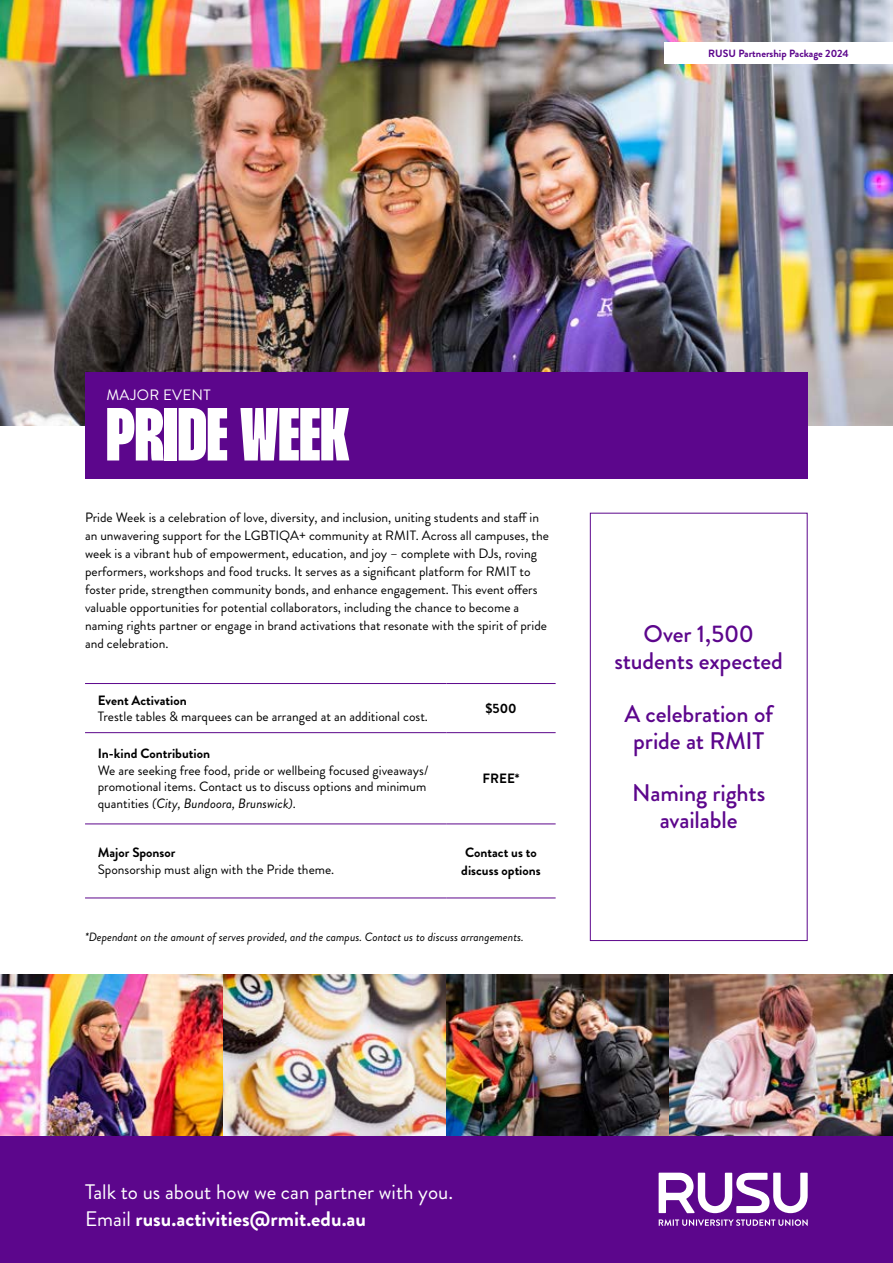
<style>
.page{position:relative;width:893px;height:1263px;background:#fff}
.page>*{position:absolute;margin:0;border:0;box-sizing:border-box;transform-origin:0 0}
.t1{font:75px "Thunder Extra Bold LC";color:#fff}
.t2{font:500 24px/27px "Brandon Grotesque";letter-spacing:-.005em;color:#5c068c;text-align:center}
.t3{font:21px/26.7px "Brandon Grotesque";color:#fff}
.t4{font:15px "Brandon Grotesque";letter-spacing:.02em;color:#fff}
.t5{font:13.5px/18px "Brandon Grotesque";color:#000}
.t6{font:700 13.5px/18px "Brandon Grotesque";color:#000}
.t7{font:italic 12px "Brandon Grotesque";color:#000}
.t8{font:700 10.5px "Brandon Grotesque";color:#5c068c}
.s1{font-style:italic}
.s2{font-weight:700}
</style>
<div class="page">
<img style="left:0;top:0;width:893px;height:425px">
<div style="left:85px;top:372px;width:723px;height:106px;background:#5c068c"></div>
<div style="left:0;top:1135px;width:893px;height:128px;background:#5c068c"></div>
<svg style="left:659px;top:1219px;width:149px;height:7px"></svg>
<svg style="left:659px;top:1173px;width:149px;height:40px"></svg>
<div style="left:664px;top:43px;width:229px;height:21px;background:#fff"></div>
<div style="left:590px;top:513px;width:217px;height:428px;border:1px solid #5c068c"></div>
<img style="left:0;top:975px;width:893px;height:160px">
<svg style="left:85px;top:733px;width:471px;height:92px"></svg>
<hr style="left:85px;top:683px;width:361px;height:1px;background:#5c068c">
<hr style="left:446px;top:683px;width:110px;height:1px;background:#5c068c">
<hr style="left:85px;top:732px;width:361px;height:1px;background:#5c068c">
<hr style="left:446px;top:732px;width:110px;height:1px;background:#5c068c">
<hr style="left:85px;top:823px;width:361px;height:1px;background:#5c068c">
<hr style="left:446px;top:823px;width:110px;height:1px;background:#5c068c">
<hr style="left:85px;top:897px;width:361px;height:1px;background:#5c068c">
<hr style="left:446px;top:897px;width:110px;height:1px;background:#5c068c">
<p class="t8" style="left:708px;top:46px;width:142px">RUSU Partnership Package 2024</p>
<p class="t4" style="left:106px;top:385px;width:106px">MAJOR EVENT</p>
<h1 class="t1" style="left:106px;top:393px;width:245px">PRIDE WEEK</h1>
<p class="t5" style="left:85px;top:508px;width:465px">Pride Week is a celebration of love, diversity, and inclusion, uniting students and staff in an unwavering support for the LGBTIQA+ community at RMIT. Across all campuses, the week is a vibrant hub of empowerment, education, and joy – complete with DJs, roving performers, workshops and food trucks. It serves as a significant platform for RMIT to foster pride, strengthen community bonds, and enhance engagement. This event offers valuable opportunities for potential collaborators, including the chance to become a naming rights partner or engage in brand activations that resonate with the spirit of pride and celebration.</p>
<p class="t6" style="left:98px;top:691px;width:91px">Event Activation</p>
<p class="t5" style="left:98px;top:708px;width:332px">Trestle tables &amp; marquees can be arranged at an additional cost.</p>
<p class="t6" style="left:485px;top:699px;width:33px">$500</p>
<p class="t6" style="left:98px;top:745px;width:114px">In-kind Contribution</p>
<p class="t5" style="left:98px;top:762px;width:332px;line-height:16.5px">We are seeking free food, pride or wellbeing focused giveaways/ promotional items. Contact us to discuss options and minimum quantities <span class="s1">(City, Bundoora, Brunswick)</span>.</p>
<p class="t6" style="left:482px;top:769px;width:39px">FREE*</p>
<p class="t6" style="left:98px;top:844px;width:79px">Major Sponsor</p>
<p class="t5" style="left:98px;top:860px;width:238px">Sponsorship must align with the Pride theme.</p>
<p class="t6" style="left:461px;top:843px;width:81px">Contact us to discuss options</p>
<p class="t7" style="left:85px;top:928px;width:440px">*Dependant on the amount of serves provided, and the campus. Contact us to discuss arrangements.</p>
<h2 class="t2" style="left:614px;top:621px;width:170px">Over 1,500 students expected</h2>
<h2 class="t2" style="left:624px;top:700px;width:150px">A celebration of pride at RMIT</h2>
<h2 class="t2" style="left:632px;top:780px;width:135px">Naming rights available</h2>
<h3 class="t3" style="left:85px;top:1179px;width:370px">Talk to us about how we can partner with you.<br>Email <span class="s2">rusu.activities@rmit.edu.au</span></h3>
</div>
